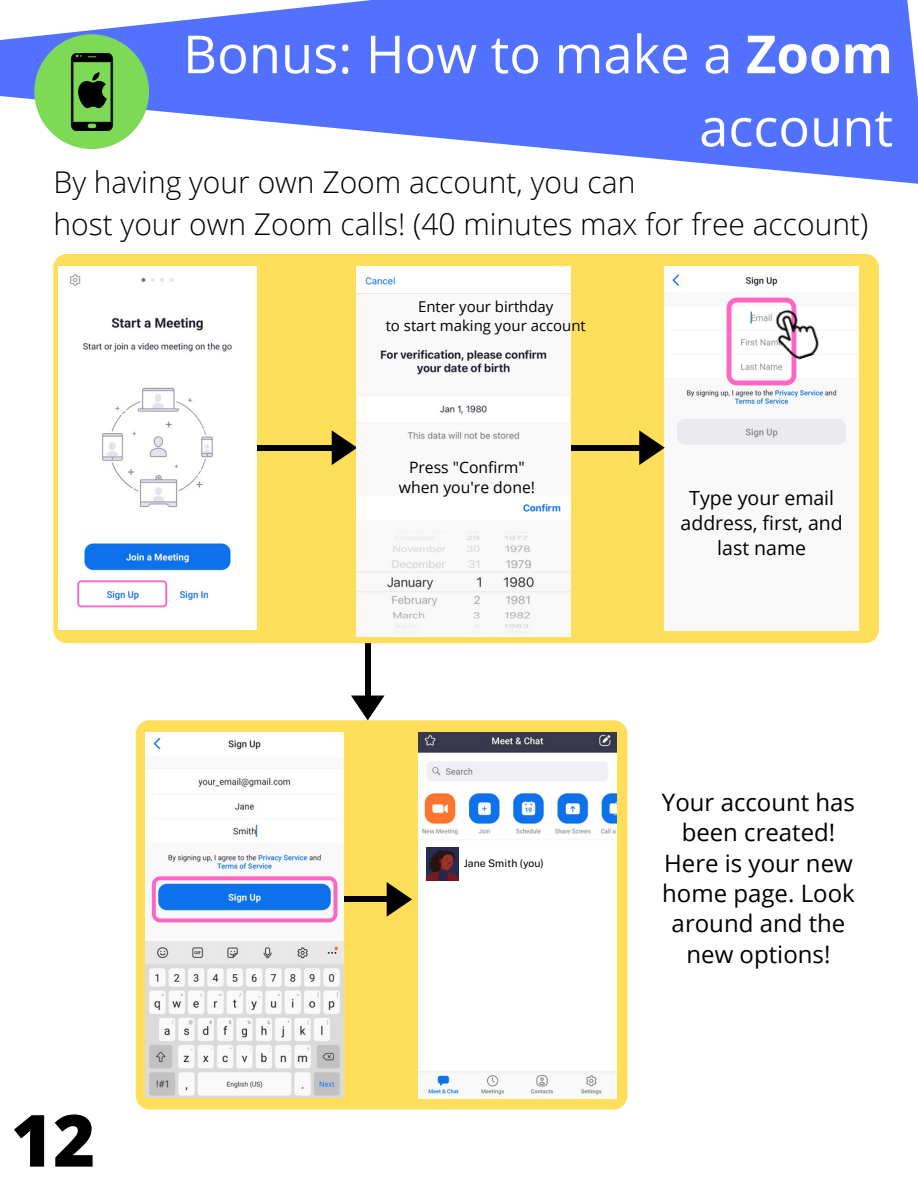
<style>
.page{position:relative;width:918px;height:1188px;background:#fff}
.page>*{position:absolute;margin:0;border:0;box-sizing:border-box;transform-origin:0 0}
.t1{font:800 72px "Open Sans";color:#000}
.t2{font:52.5px/73.2px "Open Sans";color:#fff;text-align:right}
.t3{font:300 30px "Open Sans";color:#000}
.t4{font:24px/30.3px "Open Sans";color:#000;text-align:center}
.t5{font:19.5px/24.8px "Open Sans";color:#000;text-align:center}
.t6{font:15.75px/20px "Open Sans";color:#000;text-align:center}
.t7{font:15px "Open Sans";color:#000}
.t8{font:10.5px "Public Sans";color:#000}
.s1{font-weight:700}
</style>
<div class="page">
<div style="left:136px;top:720px;width:491px;height:390px;background:#ffde59;border-radius:14px"></div>
<svg style="left:0;top:0;width:918px;height:264px;fill:#5271ff"></svg>
<div style="left:340px;top:897px;width:52px;height:5px;background:#000"></div>
<svg style="left:387px;top:882px;width:25px;height:35px"></svg>
<img style="left:146px;top:732px;width:198px;height:366px">
<div style="left:365px;top:637px;width:5px;height:64px;background:#000"></div>
<svg style="left:351px;top:696px;width:33px;height:24px"></svg>
<div style="left:53px;top:254px;width:826px;height:389px;background:#ffde59;border-radius:14px"></div>
<div style="left:256px;top:445px;width:81px;height:5px;background:#000"></div>
<svg style="left:332px;top:430px;width:25px;height:35px"></svg>
<img style="left:664px;top:267px;width:195px;height:363px">
<img style="left:58px;top:266px;width:198px;height:364px">
<svg style="left:77px;top:580px;width:90px;height:27px;background:#f5e1f3"></svg>
<div style="left:557px;top:445px;width:88px;height:5px;background:#000"></div>
<svg style="left:639px;top:430px;width:26px;height:35px"></svg>
<svg style="left:152px;top:876px;width:185px;height:46px;background:#8096e7"></svg>
<svg style="left:727px;top:298px;width:69px;height:87px;background:#f8d4eb"></svg>
<img style="left:766px;top:302px;width:61px;height:63px">
<img style="left:419px;top:732px;width:198px;height:367px">
<div style="left:426px;top:847px;width:32px;height:34px;background:#262b51"></div>
<svg style="left:426px;top:850px;width:32px;height:31px"></svg>
<div style="left:462px;top:843px;width:128px;height:42px;background:#fff"></div>
<img style="left:357px;top:267px;width:213px;height:370px">
<svg style="left:34px;top:34px;width:115px;height:115px;background:#77b670"></svg>
<p class="t2" style="left:183px;top:16px;width:711px">Bonus: How to make a <span class="s1">Zoom </span>account</p>
<p class="t3" style="left:54px;top:161px;width:583px">By having your own Zoom account, you can</p>
<p class="t3" style="left:54px;top:203px;width:816px">host your own Zoom calls! (40 minutes max for free account)</p>
<p class="t1" style="left:11px;top:1090px;width:86px">12</p>
<p class="t7" style="left:418px;top:296px;width:137px">Enter your birthday</p>
<p class="t7" style="left:386px;top:315px;width:202px">to start making your account</p>
<p class="t6" style="left:399px;top:457px;width:138px">Press "Confirm" when you're done!</p>
<p class="t5" style="left:681px;top:485px;width:164px">Type your email address, first, and last name</p>
<p class="t8" style="left:464px;top:857px;width:81px">Jane Smith (you)</p>
<p class="t4" style="left:662px;top:786px;width:195px">Your account has been created!<br>Here is your new home page. Look around and the new options!</p>
</div>
